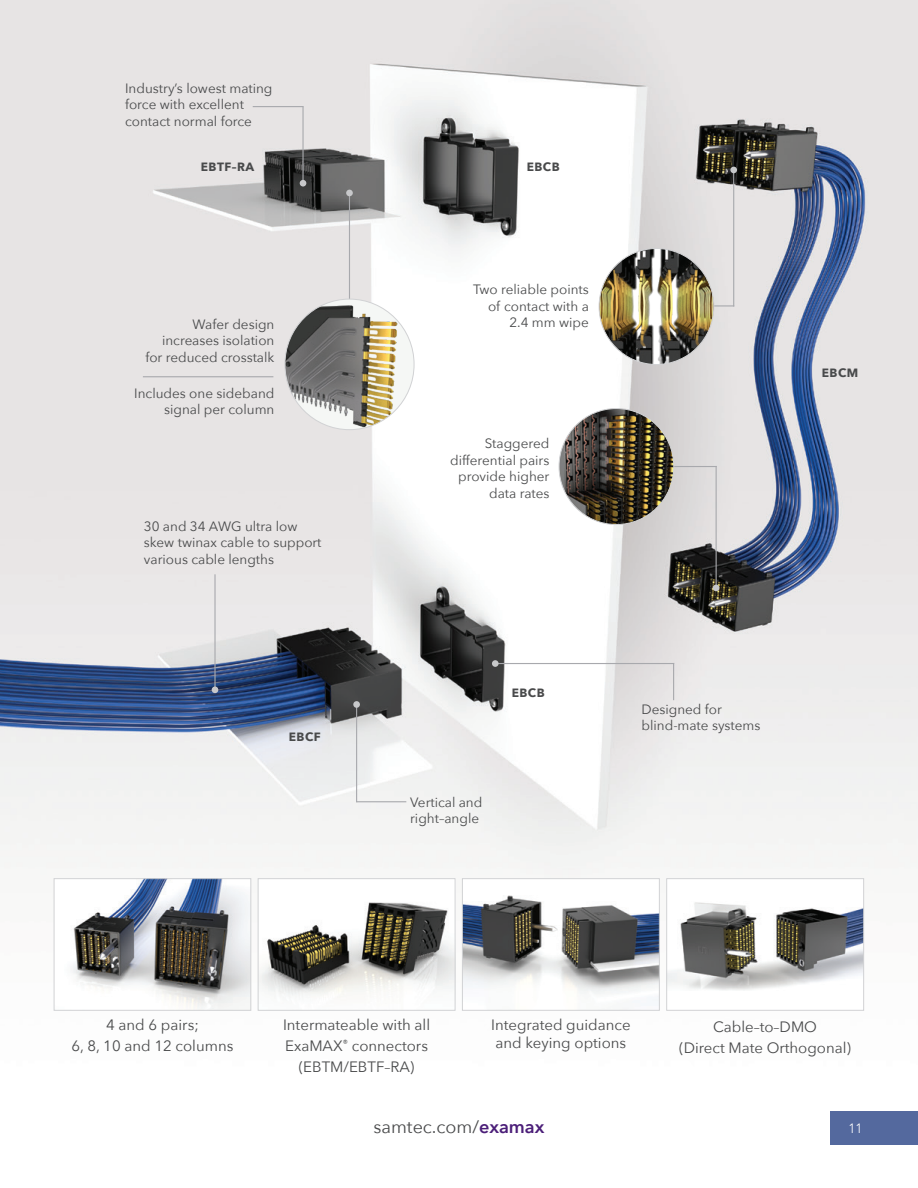
<style>
.page{position:relative;width:918px;height:1188px;background:#fff}
.page>*{position:absolute;margin:0;border:0;box-sizing:border-box;transform-origin:0 0}
.t1{font:18px "Avenir Next";color:#494a4b}
.t2{font:15px/21px "Avenir Next";color:#494a4b;text-align:center}
.t3{font:13.5px/16.5px "Avenir Next";color:#494a4b}
.t4{font:300 13.5px "Avenir";color:#fff}
.t5{font:700 12px "Avenir Next";letter-spacing:.04em;color:#494a4b}
.s1{font-weight:600;color:#4c1f79}
</style>
<div class="page">
<img style="left:0;top:0;width:918px;height:1145px">
<img style="left:56px;top:880px;width:193px;height:129px">
<div style="left:54px;top:878px;width:197px;height:133px;border:1px solid #d1d2d4"></div>
<img style="left:260px;top:880px;width:193px;height:129px">
<div style="left:258px;top:878px;width:197px;height:133px;border:1px solid #d1d2d4"></div>
<img style="left:464px;top:880px;width:194px;height:129px">
<div style="left:462px;top:878px;width:198px;height:133px;border:1px solid #d1d2d4"></div>
<img style="left:668px;top:880px;width:194px;height:129px">
<div style="left:666px;top:878px;width:198px;height:133px;border:1px solid #d1d2d4"></div>
<hr style="left:302px;top:107px;width:2px;height:76px;background:#a8a9ad">
<div style="left:300px;top:180px;width:6px;height:7px;background:#c7c8ca;border-radius:50%"></div>
<hr style="left:253px;top:106px;width:51px;height:1px;background:#a8a9ad">
<hr style="left:349px;top:193px;width:1px;height:130px;background:#a8a9ad">
<div style="left:346px;top:190px;width:7px;height:6px;background:#c7c8ca;border-radius:50%"></div>
<hr style="left:733px;top:170px;width:1px;height:137px;background:#a8a9ad">
<div style="left:730px;top:167px;width:7px;height:6px;background:#c7c8ca;border-radius:50%"></div>
<hr style="left:674px;top:305px;width:60px;height:2px;background:#a8a9ad">
<img style="left:599px;top:248px;width:115px;height:117px">
<hr style="left:214px;top:574px;width:2px;height:116px;background:#a8a9ad">
<svg style="left:212px;top:687px;width:6px;height:6px"></svg>
<img style="left:285px;top:302px;width:129px;height:128px">
<hr style="left:356px;top:704px;width:1px;height:98px;background:#a8a9ad">
<div style="left:353px;top:701px;width:7px;height:7px;background:#c7c8ca;border-radius:50%"></div>
<hr style="left:357px;top:801px;width:49px;height:1px;background:#a8a9ad">
<hr style="left:716px;top:466px;width:1px;height:122px;background:#a8a9ad">
<svg style="left:713px;top:585px;width:6px;height:6px"></svg>
<hr style="left:624px;top:466px;width:93px;height:1px;background:#a8a9ad">
<img style="left:559px;top:409px;width:115px;height:116px">
<hr style="left:495px;top:663px;width:179px;height:1px;background:#a8a9ad">
<div style="left:492px;top:660px;width:7px;height:7px;background:#c7c8ca;border-radius:50%"></div>
<hr style="left:673px;top:663px;width:1px;height:37px;background:#a8a9ad">
<hr style="left:143px;top:376px;width:130px;height:1px;background:#a8a9ad">
<div style="left:831px;top:1112px;width:87px;height:33px;background:#54699e"></div>
<p class="t3" style="left:125px;top:79px;width:149px">Industry’s lowest mating force with excellent contact normal force</p>
<p class="t5" style="left:201px;top:156px;width:55px">EBTF–RA</p>
<p class="t5" style="left:527px;top:156px;width:35px">EBCB</p>
<p class="t3" style="left:473px;top:281px;width:117px;text-align:right">Two reliable points of contact with a</p>
<p class="t3" style="left:193px;top:315px;width:83px">Wafer design</p>
<p class="t3" style="left:509px;top:314px;width:81px">2.4 mm wipe</p>
<p class="t3" style="left:145px;top:332px;width:131px;text-align:right">increases isolation for reduced crosstalk</p>
<p class="t3" style="left:134px;top:384px;width:142px;text-align:right">Includes one sideband signal per column</p>
<p class="t3" style="left:144px;top:517px;width:179px">30 and 34 AWG ultra low skew twinax cable to support various cable lengths</p>
<p class="t5" style="left:289px;top:727px;width:33px">EBCF</p>
<p class="t3" style="left:450px;top:435px;width:101px;text-align:right">Staggered differential pairs provide higher data rates</p>
<p class="t5" style="left:512px;top:683px;width:35px">EBCB</p>
<p class="t3" style="left:410px;top:793px;width:74px">Vertical and right–angle</p>
<p class="t3" style="left:642px;top:700px;width:121px">Designed for blind-mate systems</p>
<p class="t5" style="left:822px;top:362px;width:38px">EBCM</p>
<p class="t2" style="left:72px;top:1014px;width:163px">4 and 6 pairs;<br>6, 8, 10 and 12 columns</p>
<p class="t2" style="left:283px;top:1014px;width:149px">Intermateable with all<br>ExaMAX<sup>®</sup> connectors (EBTM/EBTF–RA)</p>
<p class="t2" style="left:491px;top:1015px;width:141px;line-height:18px;text-align:left">Integrated guidance and keying options</p>
<p class="t2" style="left:679px;top:1015px;width:173px">Cable–to–DMO<br>(Direct Mate Orthogonal)</p>
<h1 class="t1" style="left:373px;top:1112px;width:173px">samtec.com/<span class="s1">examax</span></h1>
<p class="t4" style="left:848px;top:1120px;width:16px">11</p>
</div>
